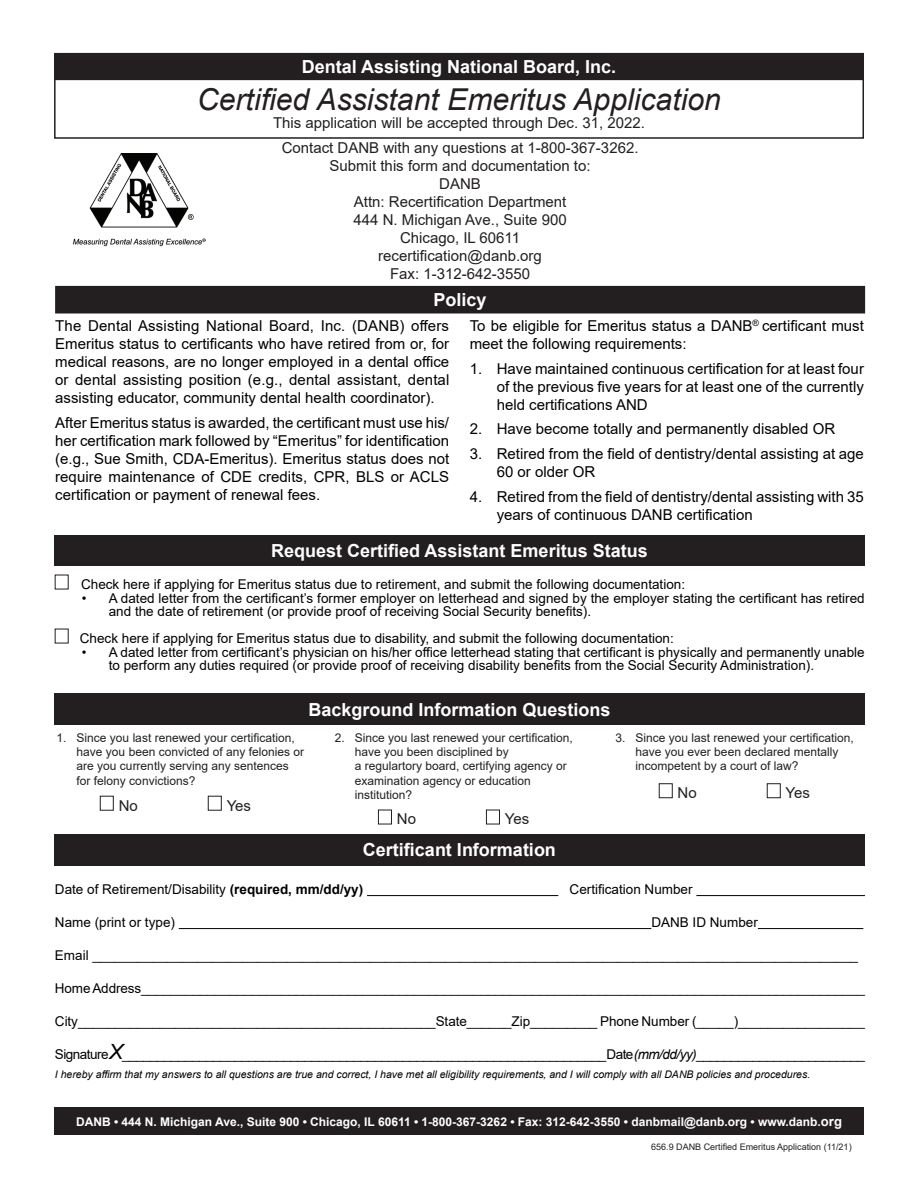
<style>
.page{position:relative;width:918px;height:1188px;background:#fff}
.page>*{position:absolute;margin:0;border:0;box-sizing:border-box;transform-origin:0 0}
.t1{font:italic 30.15px "Arial";color:#231f20}
.heading_3{font:700 18px "Arial";color:#fff}
.Body_Text_3{font:15px/18px "Arial";color:#000;text-align:justify}
.t2{font:15px "Arial";color:#231f20}
.Body_Text_2{font:13.5px/13.5px "Arial";color:#000}
.Body_Text_2-2{font:13.5px "Arial";letter-spacing:-.035em;color:#000}
.t3{font:12px/14.4px "Arial";color:#231f20}
.t4{font:700 12px "Arial";color:#fff}
.Body_Text_2-3{font:italic 10.5px "Arial";color:#000}
.t5{font:9px "Arial";color:#231f20}
.t6{font:5.25px "Arial";color:#fff}
.s1{font-weight:700}
.s2{font-style:italic;font-size:21px}
.s3{font-style:italic}
.s4{font-size:13.05px}
</style>
<div class="page">
<div style="left:54px;top:78px;width:810px;height:61px;border:2px solid #231f20"></div>
<div style="left:55px;top:54px;width:808px;height:25px;background:#231f20"></div>
<div style="left:54px;top:53px;width:810px;height:27px;border:2px solid #231f20"></div>
<hr style="left:367px;top:895px;width:191px;height:1px;background:#000">
<hr style="left:696px;top:895px;width:169px;height:1px;background:#000">
<hr style="left:179px;top:928px;width:472px;height:1px;background:#000">
<hr style="left:758px;top:928px;width:105px;height:1px;background:#000">
<div style="left:56px;top:287px;width:808px;height:26px;background:#231f20"></div>
<div style="left:55px;top:286px;width:810px;height:28px;border:2px solid #231f20"></div>
<img style="left:73px;top:154px;width:133px;height:92px">
<div style="left:54px;top:535px;width:811px;height:31px;background:#231f20"></div>
<div style="left:54px;top:834px;width:811px;height:32px;background:#231f20"></div>
<div style="left:54px;top:1108px;width:810px;height:27px;background:#231f20"></div>
<div style="left:54px;top:693px;width:811px;height:32px;background:#231f20"></div>
<div style="left:100px;top:796px;width:14px;height:15px;border:1px solid #231f20"></div>
<div style="left:208px;top:796px;width:14px;height:15px;border:1px solid #231f20"></div>
<div style="left:378px;top:810px;width:14px;height:14px;border:1px solid #231f20"></div>
<div style="left:486px;top:810px;width:14px;height:14px;border:1px solid #231f20"></div>
<div style="left:659px;top:783px;width:14px;height:15px;border:1px solid #231f20"></div>
<div style="left:767px;top:783px;width:14px;height:15px;border:1px solid #231f20"></div>
<p class="heading_3" style="left:302px;top:54px;width:316px">Dental Assisting National Board, Inc.</p>
<p class="t6" style="left:567px;top:60px;width:5px">®</p>
<p class="t1" style="left:197px;top:80px;width:525px">Certified Assistant Emeritus Application</p>
<p class="t2" style="left:273px;top:113px;width:373px">This application will be accepted through Dec. 31, 2022.</p>
<p class="t2" style="left:282px;top:138px;width:358px">Contact DANB with any questions at 1-800-367-3262.</p>
<p class="t2" style="left:330px;top:156px;width:262px">Submit this form and documentation to:</p>
<p class="t2" style="left:439px;top:174px;width:43px">DANB</p>
<p class="t2" style="left:354px;top:192px;width:214px">Attn: Recertification Department</p>
<p class="t2" style="left:354px;top:210px;width:215px">444 N. Michigan Ave., Suite 900</p>
<p class="t2" style="left:400px;top:228px;width:122px">Chicago, IL 60611</p>
<p class="t2" style="left:378px;top:246px;width:165px">recertification@danb.org</p>
<p class="t2" style="left:390px;top:264px;width:142px">Fax: 1-312-642-3550</p>
<p class="heading_3" style="left:434px;top:287px;width:55px">Policy</p>
<p class="Body_Text_3" style="left:55px;top:317px;width:396px">The Dental Assisting National Board, Inc. (DANB) offers Emeritus status to certificants who have retired from or, for medical reasons, are no longer employed in a dental office or dental assisting position (e.g., dental assistant, dental assisting educator, community dental health coordinator).</p>
<p class="Body_Text_3" style="left:55px;top:413px;width:396px">After Emeritus status is awarded, the certificant must use his/ her certification mark followed by “Emeritus” for identification (e.g., Sue Smith, CDA-Emeritus). Emeritus status does not require maintenance of CDE credits, CPR, BLS or ACLS certification or payment of renewal fees.</p>
<p class="Body_Text_3" style="left:470px;top:317px;width:396px">To be eligible for Emeritus status a DANB<sup>®</sup> certificant must meet the following requirements:</p>
<p class="Body_Text_3" style="left:497px;top:359px;width:369px;text-indent:-27px">1. Have maintained continuous certification for at least four of the previous five years for at least one of the currently held certifications AND</p>
<p class="Body_Text_3" style="left:470px;top:420px;width:367px">2. Have become totally and permanently disabled OR</p>
<p class="Body_Text_3" style="left:497px;top:445px;width:369px;text-indent:-27px">3. Retired from the field of dentistry/dental assisting at age<br>60 or older OR</p>
<p class="Body_Text_3" style="left:497px;top:488px;width:369px;text-indent:-27px">4. Retired from the field of dentistry/dental assisting with 35 years of continuous DANB certification</p>
<p class="heading_3" style="left:271px;top:538px;width:378px">Request Certified Assistant Emeritus Status</p>
<p class="Body_Text_2" style="left:81px;top:578px;width:606px">Check here if applying for Emeritus status due to retirement, and submit the following documentation:</p>
<p class="Body_Text_2" style="left:109px;top:591px;width:757px;text-indent:-27px">• A dated letter from the certificant’s former employer on letterhead and signed by the employer stating the certificant has retired and the date of retirement (or provide proof of receiving Social Security benefits).</p>
<p class="Body_Text_2" style="left:80px;top:632px;width:596px">Check here if applying for Emeritus status due to disability, and submit the following documentation:</p>
<p class="Body_Text_2" style="left:109px;top:645px;width:757px;text-indent:-27px">• A dated letter from certificant’s physician on his/her office letterhead stating that certificant is physically and permanently unable to perform any duties required (or provide proof of receiving disability benefits from the Social Security Administration).</p>
<p class="heading_3" style="left:308px;top:697px;width:304px">Background Information Questions</p>
<p class="t3" style="left:77px;top:730px;width:229px;text-indent:-20px">1. Since you last renewed your certification, have you been convicted of any felonies or are you currently serving any sentences for felony convictions?</p>
<p class="t3" style="left:355px;top:730px;width:220px;text-indent:-20px">2. Since you last renewed your certification, have you been disciplined by</p>
<p class="t3" style="left:355px;top:759px;width:214px">a regulartory board, certifying agency or</p>
<p class="t3" style="left:355px;top:773px;width:178px">examination agency or education</p>
<p class="t3" style="left:355px;top:788px;width:59px">institution?</p>
<p class="t2" style="left:119px;top:795px;width:21px">No</p>
<p class="t2" style="left:227px;top:795px;width:26px">Yes</p>
<p class="t2" style="left:397px;top:809px;width:21px">No</p>
<p class="t2" style="left:505px;top:809px;width:26px">Yes</p>
<p class="heading_3" style="left:363px;top:837px;width:195px">Certificant Information</p>
<p class="t3" style="left:616px;top:730px;width:240px;text-align:center">3. Since you last renewed your certification, have you ever been declared mentally</p>
<p class="t3" style="left:636px;top:759px;width:164px">incompetent by a court of law?</p>
<p class="t2" style="left:678px;top:783px;width:21px">No</p>
<p class="t2" style="left:786px;top:783px;width:26px">Yes</p>
<p class="Body_Text_2" style="left:55px;top:883px;width:310px">Date of Retirement/Disability <span class="s1">(required, mm/dd/yy)</span></p>
<p class="Body_Text_2" style="left:570px;top:883px;width:125px">Certification Number</p>
<p class="Body_Text_2" style="left:55px;top:916px;width:122px">Name (print or type)</p>
<p class="Body_Text_2" style="left:651px;top:916px;width:108px">DANB ID Number</p>
<p class="Body_Text_2" style="left:55px;top:949px;width:805px">Email ______________________________________________________________________________________________________</p>
<p class="Body_Text_2" style="left:55px;top:982px;width:811px">Home Address__________________________________________________________________________________________________</p>
<p class="Body_Text_2" style="left:55px;top:1015px;width:811px">City________________________________________________State______Zip_________ Phone Number (_____)_________________</p>
<p class="Body_Text_2-2" style="left:55px;top:1045px;width:811px">Signature <span class="s2">X</span>_____________________________________________________________________ Date <span class="s3">(mm/dd/yy)</span>________________________</p>
<p class="Body_Text_2-3" style="left:55px;top:1067px;width:757px">I hereby affirm that my answers to all questions are true and correct, I have met all eligibility requirements, and I will comply with all DANB policies and procedures.</p>
<p class="t4" style="left:76px;top:1114px;width:767px">DANB • 444 N. Michigan Ave., Suite 900 • Chicago, IL 60611 • 1-800-367-3262 • Fax: 312-642-3550 • danbmail@danb.org • www.danb.<span class="s4">org</span></p>
<p class="t5" style="left:651px;top:1140px;width:202px">656.9 DANB Certified Emeritus Application (11/21)</p>
</div>
